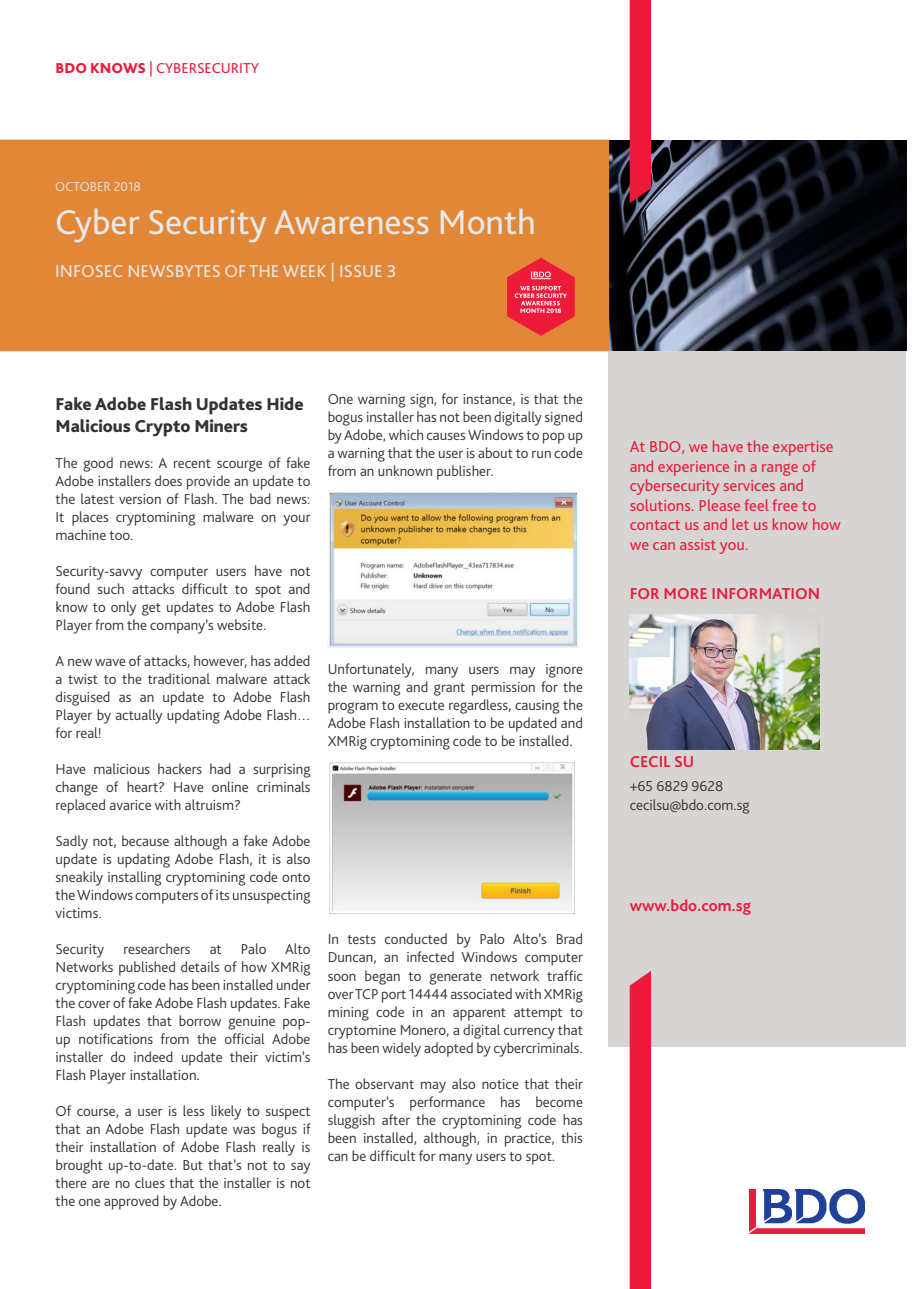
<style>
.page{position:relative;width:919px;height:1289px;background:#fff}
.page>*{position:absolute;margin:0;border:0;box-sizing:border-box;transform-origin:0 0}
.Page_Header{font:36px "Bliss Pro";color:#e9e9e9}
.Page_Header-2{font:800 18px/21.6px "Bliss Pro";color:#333231}
.Page_Header-3{font:18px "Bliss Pro";color:#e9e9e9}
.t1{font:16.5px/19.5px "Bliss Pro";color:#ed1a3a}
.t2{font:700 16.5px "Bliss Pro";color:#ed1a3a}
.Page_Header-4{font:300 15px/18px "Bliss Pro";color:#333231;text-align:justify}
.Subheading_level_1{font:15px "Bliss Pro";color:#ed1a3a}
.Page_Header-5{font:300 13.5px "Bliss Pro";color:#e9e9e9}
.s1{font-weight:800}
</style>
<div class="page">
<div style="left:608px;top:340px;width:298px;height:706px;background:#d7d5d4"></div>
<img style="left:609px;top:140px;width:297px;height:210px">
<div style="left:0;top:140px;width:609px;height:211px;background:#e18737"></div>
<img style="left:629px;top:614px;width:190px;height:135px">
<img style="left:749px;top:1189px;width:115px;height:44px">
<div style="left:629px;top:971px;width:22px;height:317px;background:#ed1a3a"></div>
<svg style="left:629px;top:0;width:22px;height:203px;background:#e5203e"></svg>
<svg style="left:507px;top:258px;width:67px;height:78px"></svg>
<img style="left:327px;top:492px;width:251px;height:155px">
<img style="left:329px;top:762px;width:246px;height:152px">
<p class="Subheading_level_1" style="left:56px;top:59px;width:205px"><span class="s1">BDO KNOWS</span> | CYBERSECURITY</p>
<p class="Page_Header-5" style="left:55px;top:178px;width:87px">OCTOBER 2018</p>
<p class="Page_Header" style="left:55px;top:199px;width:482px">Cyber Security Awareness Month</p>
<p class="Page_Header-3" style="left:55px;top:260px;width:342px">INFOSEC NEWSBYTES OF THE WEEK | ISSUE 3</p>
<p class="Page_Header-2" style="left:56px;top:393px;width:249px">Fake Adobe Flash Updates Hide<br>Malicious Crypto Miners</p>
<p class="Page_Header-4" style="left:56px;top:453px;width:256px">The good news: A recent scourge of fake Adobe installers does provide an update to the latest version of Flash. The bad news:<br>It places cryptomining malware on your machine too.</p>
<p class="Page_Header-4" style="left:56px;top:561px;width:256px">Security-savvy computer users have not found such attacks difficult to spot and know to only get updates to Adobe Flash Player from the company’s website.</p>
<p class="Page_Header-4" style="left:56px;top:651px;width:256px">A new wave of attacks, however, has added a twist to the traditional malware attack disguised as an update to Adobe Flash Player by actually updating Adobe Flash… for real!</p>
<p class="Page_Header-4" style="left:56px;top:759px;width:256px">Have malicious hackers had a surprising change of heart? Have online criminals replaced avarice with altruism?</p>
<p class="Page_Header-4" style="left:56px;top:831px;width:256px">Sadly not, because although a fake Adobe update is updating Adobe Flash, it is also sneakily installing cryptomining code onto the Windows computers of its unsuspecting victims.</p>
<p class="Page_Header-4" style="left:56px;top:939px;width:50px">Security</p>
<p class="Page_Header-4" style="left:123px;top:939px;width:69px">researchers</p>
<p class="Page_Header-4" style="left:210px;top:939px;width:14px">at</p>
<p class="Page_Header-4" style="left:56px;top:939px;width:256px;text-indent:185px">Palo Alto Networks published details of how XMRig cryptomining code has been installed under the cover of fake Adobe Flash updates. Fake Flash updates that borrow genuine pop&shy;up notifications from the official Adobe installer do indeed update their victim’s Flash Player installation.</p>
<p class="Page_Header-4" style="left:56px;top:1101px;width:256px">Of course, a user is less likely to suspect that an Adobe Flash update was bogus if their installation of Adobe Flash really is brought up-to-date. But that’s not to say there are no clues that the installer is not the one approved by Adobe.</p>
<p class="Page_Header-4" style="left:327px;top:390px;width:257px">One warning sign, for instance, is that the bogus installer has not been digitally signed by Adobe, which causes Windows to pop up a warning that the user is about to run code from an unknown publisher.</p>
<p class="Page_Header-4" style="left:327px;top:660px;width:257px">Unfortunately, many users may ignore the warning and grant permission for the program to execute regardless, causing the Adobe Flash installation to be updated and XMRig cryptomining code to be installed.</p>
<p class="Page_Header-4" style="left:327px;top:930px;width:257px">In tests conducted by Palo Alto’s Brad Duncan, an infected Windows computer soon began to generate network traffic over TCP port 14444 associated with XMRig mining code in an apparent attempt to cryptomine Monero, a digital currency that has been widely adopted by cybercriminals.</p>
<p class="Page_Header-4" style="left:327px;top:1074px;width:257px">The observant may also notice that their computer’s performance has become sluggish after the cryptomining code has been installed, although, in practice, this can be difficult for many users to spot.</p>
<p class="t1" style="left:629px;top:436px;width:213px">At BDO, we have the expertise and experience in a range of cybersecurity services and solutions. Please feel free to contact us and let us know how we can assist you.</p>
<p class="t2" style="left:629px;top:583px;width:192px">FOR MORE INFORMATION</p>
<p class="t2" style="left:629px;top:751px;width:66px">CECIL SU</p>
<p class="Page_Header-4" style="left:629px;top:775px;width:121px;line-height:19.5px">+65 6829 9628 cecilsu@bdo.com.sg</p>
<p class="t2" style="left:629px;top:894px;width:123px">www.bdo.com.sg</p>
</div>
